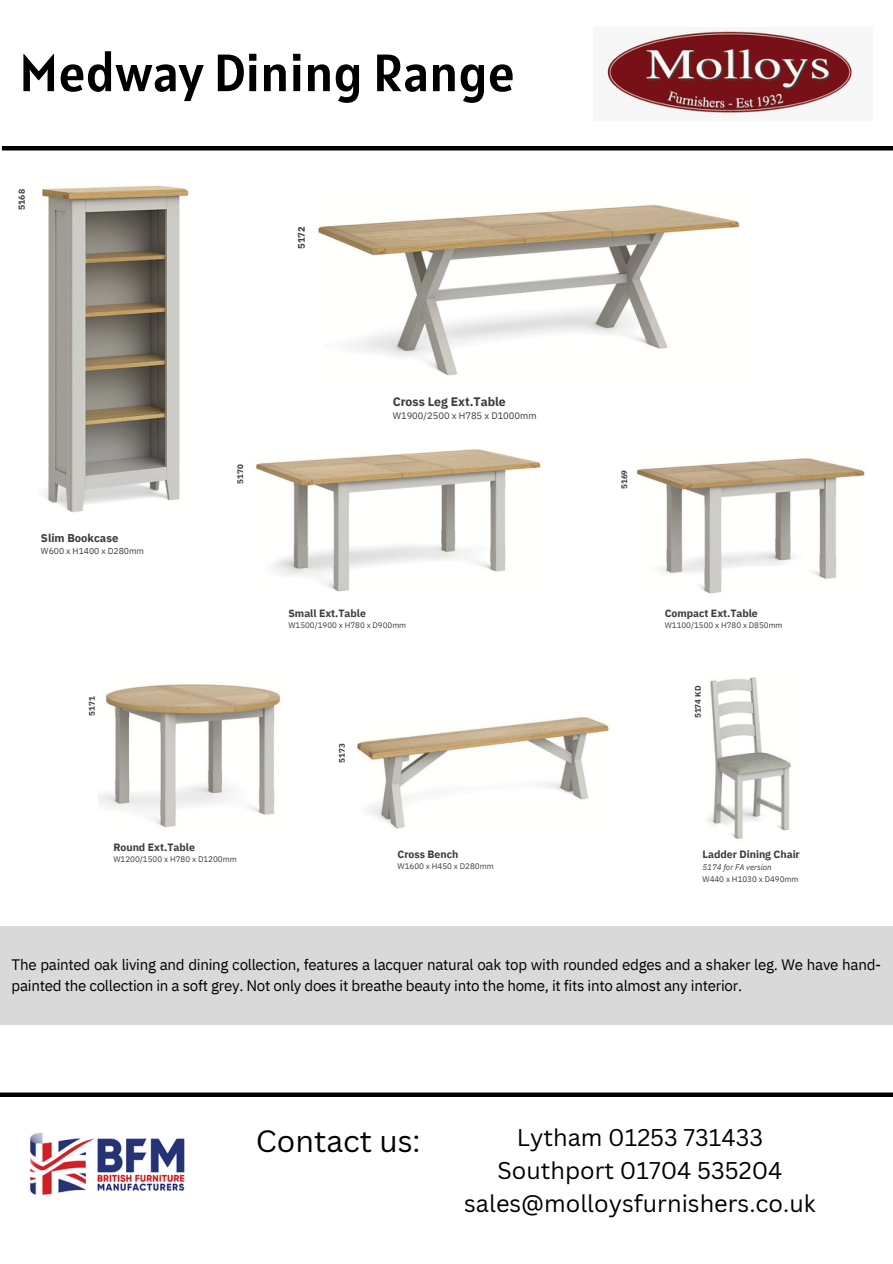
<style>
.page{position:relative;width:893px;height:1264px;background:#fff}
.page>*{position:absolute;margin:0;border:0;box-sizing:border-box;transform-origin:0 0}
.t1{font:52.5px "Alatsi";color:#000}
.t2{font:30px "Canva Sans";color:#000}
.t3{font:23.55px "Canva Sans";color:#000}
.t4{font:15.15px/20.7px "IBM Plex Sans";letter-spacing:-.02em;color:#000}
.t5{font:700 12.3px "IBM Plex Sans";color:#393e3f}
.t6{font:700 11.25px "IBM Plex Sans";color:#393e3f}
.t7{font:700 10.5px "IBM Plex Sans";color:#393e3f}
.t8{font:9.45px "IBM Plex Sans";color:#393e3f}
.t9{font:700 9.45px "IBM Plex Sans";color:#393e3f}
.t10{font:8.7px "IBM Plex Sans";color:#393e3f}
.t11{font:700 8.7px "IBM Plex Sans";color:#393e3f}
.t12{font:8.1px "IBM Plex Sans";color:#393e3f}
.t13{font:italic 8.1px "IBM Plex Sans";letter-spacing:-.005em;color:#393e3f}
.t14{font:700 8.1px "IBM Plex Sans";color:#393e3f}
.t15{font:7.95px "IBM Plex Sans";color:#393e3f}
.t16{font:700 7.95px "IBM Plex Sans";color:#393e3f}
</style>
<div class="page">
<img style="left:607px;top:30px;width:245px;height:85px">
<svg style="left:0;top:1092px;width:892px;height:4px;background:#202020"></svg>
<img style="left:30px;top:1132px;width:155px;height:63px">
<hr style="left:2px;top:146px;width:890px;height:4px;background:#000">
<img style="left:42px;top:185px;width:147px;height:328px">
<img style="left:318px;top:205px;width:421px;height:171px">
<img style="left:636px;top:458px;width:229px;height:136px">
<img style="left:256px;top:449px;width:285px;height:143px">
<img style="left:98px;top:684px;width:183px;height:144px">
<img style="left:708px;top:677px;width:83px;height:162px">
<img style="left:357px;top:717px;width:252px;height:112px">
<div style="left:0;top:926px;width:892px;height:98px;background:#d9d9d9"></div>
<p class="t1" style="left:19px;top:39px;width:497px">Medway Dining Range</p>
<p class="t11" style="left:16px;top:210px;width:22px;rotate:-90deg">5168</p>
<p class="t9" style="left:295px;top:249px;width:24px;rotate:-90deg">5172</p>
<p class="t5" style="left:392px;top:393px;width:114px">Cross Leg Ext.Table</p>
<p class="t8" style="left:392px;top:409px;width:145px">W1900/2500 x H785 x D1000mm</p>
<p class="t6" style="left:41px;top:530px;width:79px">Slim Bookcase</p>
<p class="t10" style="left:41px;top:545px;width:105px">W600 x H1400 x D280mm</p>
<p class="t14" style="left:86px;top:715px;width:21px;rotate:-90deg">5171</p>
<p class="t16" style="left:235px;top:484px;width:21px;rotate:-90deg">5170</p>
<p class="t16" style="left:619px;top:489px;width:21px;rotate:-90deg">5169</p>
<p class="t7" style="left:288px;top:606px;width:79px">Small Ext.Table</p>
<p class="t7" style="left:664px;top:606px;width:95px">Compact Ext.Table</p>
<p class="t15" style="left:288px;top:620px;width:119px">W1500/1900 x H780 x D900mm</p>
<p class="t15" style="left:664px;top:620px;width:119px">W1100/1500 x H780 x D850mm</p>
<p class="t14" style="left:336px;top:762px;width:21px;rotate:-90deg">5173</p>
<p class="t14" style="left:692px;top:718px;width:34px;rotate:-90deg">5174 KD</p>
<p class="t7" style="left:113px;top:840px;width:83px">Round Ext.Table</p>
<p class="t12" style="left:113px;top:854px;width:125px">W1200/1500 x H780 x D1200mm</p>
<p class="t7" style="left:397px;top:846px;width:62px">Cross Bench</p>
<p class="t7" style="left:702px;top:846px;width:99px">Ladder Dining Chair</p>
<p class="t12" style="left:397px;top:860px;width:98px">W1600 x H450 x D280mm</p>
<p class="t13" style="left:702px;top:861px;width:71px">5174 for FA version</p>
<p class="t12" style="left:702px;top:873px;width:98px">W440 x H1030 x D490mm</p>
<p class="t4" style="left:12px;top:954px;width:871px">The painted oak living and dining collection, features a lacquer natural oak top with rounded edges and a shaker leg. We have hand&shy;painted the collection in a soft grey. Not only does it breathe beauty into the home, it fits into almost any interior.</p>
<p class="t2" style="left:256px;top:1119px;width:166px">Contact us:</p>
<p class="t3" style="left:516px;top:1120px;width:248px">Lytham 01253 731433</p>
<p class="t3" style="left:497px;top:1153px;width:286px">Southport 01704 535204</p>
<p class="t3" style="left:464px;top:1186px;width:353px">sales@molloysfurnishers.co.uk</p>
</div>
